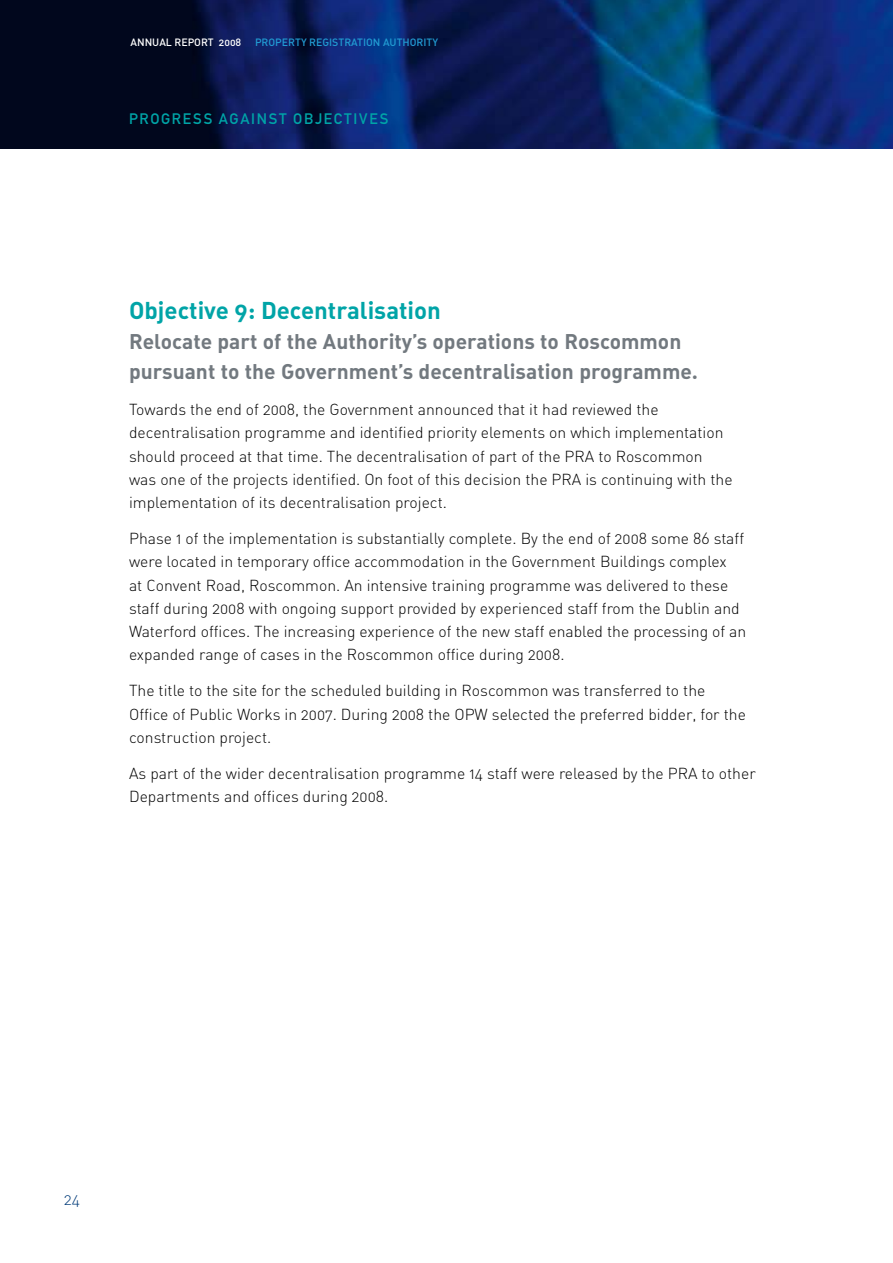
<style>
.page{position:relative;width:893px;height:1263px;background:#fff}
.page>*{position:absolute;margin:0;border:0;box-sizing:border-box;transform-origin:0 0}
.t1{font:24px "DIN Bold Alternate";color:#00a4a7}
.t2{font:21px/30px "DIN Bold Alternate";color:#72797f}
.t3{font:15.75px/23.2px "DIN Light Alternate";color:#000}
.t4{font:15.75px "DIN Light Alternate";color:#003b79}
.t5{font:15px "DIN Mittelschrift";letter-spacing:.115em;color:#00a4a7}
.t6{font:10.5px "DIN Medium Alternate";color:#219cd3}
.t7{font:10.5px "DIN Medium Alternate";color:#fff}
</style>
<div class="page">
<img style="left:0;top:0;width:893px;height:149px">
<p class="t7" style="left:131px;top:35px;width:112px">ANNUAL REPORT 2008</p>
<p class="t6" style="left:255px;top:35px;width:185px">PROPERTY REGISTRATION AUTHORITY</p>
<p class="t5" style="left:129px;top:110px;width:261px">PROGRESS AGAINST OBJECTIVES</p>
<h1 class="t1" style="left:129px;top:295px;width:313px">Objective 9: Decentralisation</h1>
<h2 class="t2" style="left:129px;top:326px;width:571px">Relocate part of the Authority’s operations to Roscommon pursuant to the Government’s decentralisation programme.</h2>
<p class="t3" style="left:129px;top:398px;width:605px">Towards the end of 2008, the Government announced that it had reviewed the decentralisation programme and identified priority elements on which implementation should proceed at that time. The decentralisation of part of the PRA to Roscommon was one of the projects identified. On foot of this decision the PRA is continuing with the implementation of its decentralisation project.</p>
<p class="t3" style="left:129px;top:527px;width:619px">Phase 1 of the implementation is substantially complete. By the end of 2008 some 86 staff were located in temporary office accommodation in the Government Buildings complex<br>at Convent Road, Roscommon. An intensive training programme was delivered to these staff during 2008 with ongoing support provided by experienced staff from the Dublin and Waterford offices. The increasing experience of the new staff enabled the processing of an expanded range of cases in the Roscommon office during 2008.</p>
<p class="t3" style="left:129px;top:679px;width:618px">The title to the site for the scheduled building in Roscommon was transferred to the<br>Office of Public Works in 2007. During 2008 the OPW selected the preferred bidder, for the construction project.</p>
<p class="t3" style="left:129px;top:761px;width:628px">As part of the wider decentralisation programme 14 staff were released by the PRA to other<br>Departments and offices during 2008.</p>
<p class="t4" style="left:64px;top:1189px;width:17px">24</p>
</div>
